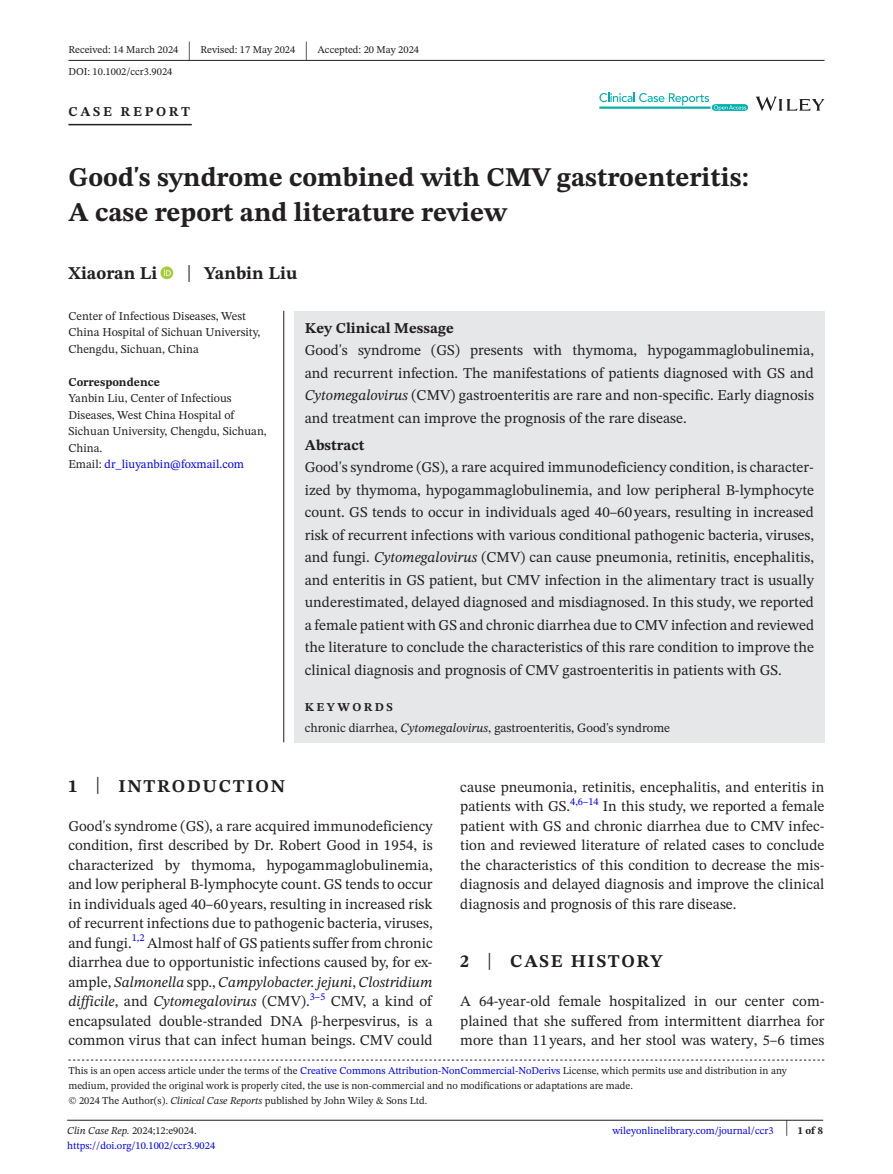
<style>
.page{position:relative;width:893px;height:1174px;background:#fff}
.page>*{position:absolute;margin:0;border:0;box-sizing:border-box;transform-origin:0 0}
.t1{font:700 27px/34.5px "STIX Two Text";color:#231f20}
.t2{font:25.65px "STIX Two Text";color:#231f20;scale:.49 1}
.t3{font:700 18px "STIX Two Text";letter-spacing:.09em;color:#231f20}
.t4{font:700 18px "STIX Two Text";color:#231f20}
.t5{font:15px/19.5px "STIX Two Text";color:#231f20;text-align:justify}
.t6{font:700 15px "STIX Two Text";color:#231f20}
.t7{font:700 13.5px "STIX Two Text";letter-spacing:.2em;color:#231f20}
.t8{font:12.75px "STIX Two Text";color:#231f20}
.t9{font:12px/16.5px "STIX Two Text";color:#231f20}
.t10{font:700 12px "STIX Two Text";color:#231f20}
.t11{font:700 12px "STIX Two Text";letter-spacing:.2em;color:#231f20}
.t12{font:10.5px/15px "STIX Two Text";color:#231f20}
.t13{font:10.5px "STIX Two Text";color:#00f}
.t14{font:700 10.5px "STIX Two Text";color:#231f20}
.s1{font-weight:400;font-size:23.4px}
.s2{color:#00f}
.s3{font-style:italic}
.s4{font-weight:400;font-size:23.7px}
.s5{font-family:"STIX"}
.s6{font-weight:400;font-size:22.2px}
</style>
<div class="page">
<hr style="left:67px;top:1119px;width:756px;height:1px;background:#231f20">
<svg style="left:756px;top:97px;width:68px;height:14px"></svg>
<svg style="left:599px;top:93px;width:149px;height:18px"></svg>
<hr style="left:68px;top:60px;width:756px;height:1px;background:#231f20">
<hr style="left:68px;top:124px;width:124px;height:1px;background:#231f20">
<svg style="left:160px;top:266px;width:13px;height:13px"></svg>
<svg style="left:164px;top:269px;width:7px;height:7px"></svg>
<div style="left:294px;top:311px;width:530px;height:431px;background:#e6e7e9"></div>
<hr style="left:283px;top:311px;width:1px;height:431px;background:#231f20">
<svg style="left:68px;top:1059px;width:756px;height:1px"></svg>
<p class="t12" style="left:68px;top:42px;width:111px">Received: 14 March 2024</p>
<h2 class="t2" style="left:188px;top:32px;width:8px">|</h2>
<p class="t12" style="left:201px;top:42px;width:96px">Revised: 17 May 2024</p>
<h2 class="t2" style="left:305px;top:32px;width:8px">|</h2>
<p class="t12" style="left:318px;top:42px;width:103px">Accepted: 20 May 2024</p>
<p class="t12" style="left:68px;top:64px;width:105px">DOI: 10.1002/ccr3.9024</p>
<p class="t7" style="left:68px;top:101px;width:123px">CASE REPORT</p>
<h1 class="t1" style="left:68px;top:161px;width:682px">Good's syndrome combined with CMV gastroenteritis:<br>A case report and literature review</h1>
<p class="t4" style="left:68px;top:260px;width:91px">Xiaoran Li</p>
<p class="t4" style="left:187px;top:260px;width:112px"><span class="s1">|</span> Yanbin Liu</p>
<p class="t9" style="left:68px;top:307px;width:194px">Center of Infectious Diseases, West<br>China Hospital of Sichuan University,<br>Chengdu, Sichuan, China</p>
<p class="t10" style="left:68px;top:373px;width:93px">Correspondence</p>
<p class="t9" style="left:68px;top:390px;width:200px">Yanbin Liu, Center of Infectious<br>Diseases, West China Hospital of<br>Sichuan University, Chengdu, Sichuan,<br>China.<br>Email: <span class="s2">dr_liuyanbin@foxmail.com</span></p>
<p class="t6" style="left:305px;top:317px;width:150px">Key Clinical Message</p>
<p class="t5" style="left:305px;top:339px;width:511px;line-height:22.5px">Good's syndrome (GS) presents with thymoma, hypogammaglobulinemia, and recurrent infection. The manifestations of patients diagnosed with GS and <span class="s3">Cytomegalovirus</span> (CMV) gastroenteritis are rare and non-specific. Early diagnosis and treatment can improve the prognosis of the rare disease.</p>
<p class="t6" style="left:305px;top:434px;width:61px">Abstract</p>
<p class="t5" style="left:305px;top:456px;width:511px;line-height:22.5px">Good's syndrome (GS), a rare acquired immunodeficiency condition, is character&shy;ized by thymoma, hypogammaglobulinemia, and low peripheral B-lymphocyte count. GS tends to occur in individuals aged 40–60 years, resulting in increased risk of recurrent infections with various conditional pathogenic bacteria, viruses, and fungi. <span class="s3">Cytomegalovirus</span> (CMV) can cause pneumonia, retinitis, encephalitis, and enteritis in GS patient, but CMV infection in the alimentary tract is usually underestimated, delayed diagnosed and misdiagnosed. In this study, we reported a female patient with GS and chronic diarrhea due to CMV infection and reviewed the literature to conclude the characteristics of this rare condition to improve the clinical diagnosis and prognosis of CMV gastroenteritis in patients with GS.</p>
<p class="t11" style="left:305px;top:698px;width:90px">KEYWORDS</p>
<p class="t8" style="left:305px;top:718px;width:367px">chronic diarrhea, <span class="s3">Cytomegalovirus</span>, gastroenteritis, Good's syndrome</p>
<p class="t3" style="left:68px;top:773px;width:218px">1 <span class="s4">|</span> INTRODUCTION</p>
<p class="t5" style="left:68px;top:816px;width:366px">Good's syndrome (GS), a rare acquired immunodeficiency condition, first described by Dr. Robert Good in 1954, is characterized by thymoma, hypogammaglobulinemia, and low peripheral B-lymphocyte count. GS tends to occur in individuals aged 40–60 years, resulting in increased risk of recurrent infections due to pathogenic bacteria, viruses, and fungi.</p>
<p class="t13" style="left:132px;top:930px;width:14px">1,2</p>
<p class="t5" style="left:68px;top:933px;width:366px;text-indent:79px">Almost half of GS patients suffer from chronic diarrhea due to opportunistic infections caused by, for ex&shy;ample, <span class="s3">Salmonella</span> spp., <span class="s3">Campylobacter. jejuni</span>, <span class="s3">Clostridium difficile</span>, and <span class="s3">Cytomegalovirus</span> (CMV).</p>
<p class="t13" style="left:310px;top:988px;width:17px">3–5</p>
<p class="t5" style="left:68px;top:991px;width:366px;text-indent:262px">CMV, a kind of encapsulated double-stranded DNA <span class="s5">β</span>-herpesvirus, is a common virus that can infect human beings. CMV could</p>
<p class="t5" style="left:460px;top:777px;width:366px">cause pneumonia, retinitis, encephalitis, and enteritis in patients with GS.</p>
<p class="t13" style="left:570px;top:793px;width:30px">4,6–14</p>
<p class="t5" style="left:460px;top:796px;width:366px;text-indent:143px">In this study, we reported a female patient with GS and chronic diarrhea due to CMV infec&shy;tion and reviewed literature of related cases to conclude the characteristics of this condition to decrease the mis&shy;diagnosis and delayed diagnosis and improve the clinical diagnosis and prognosis of this rare disease.</p>
<p class="t3" style="left:460px;top:948px;width:204px">2 <span class="s4">|</span> CASE HISTORY</p>
<p class="t5" style="left:460px;top:991px;width:366px">A 64-year-old female hospitalized in our center com&shy;plained that she suffered from intermittent diarrhea for more than 11 years, and her stool was watery, 5–6 times</p>
<p class="t12" style="left:68px;top:1063px;width:720px">This is an open access article under the terms of the <span class="s2">Creative Commons Attribution-NonCommercial-NoDerivs</span> License, which permits use and distribution in any medium, provided the original work is properly cited, the use is non-commercial and no modifications or adaptations are made.<br>© 2024 The Author(s). <span class="s3">Clinical Case Reports</span> published by John Wiley &amp; Sons Ltd.</p>
<p class="t12" style="left:67px;top:1123px;width:131px"><span class="s3">Clin Case Rep.</span> 2024;12:e9024.</p>
<p class="t14" style="left:785px;top:1123px;width:39px"><span class="s6">|</span> 1 of 8</p>
<p class="t13" style="left:67px;top:1138px;width:150px">https://doi.org/10.1002/ccr3.9024</p>
<p class="t13" style="left:612px;top:1123px;width:163px">wileyonlinelibrary.com/journal/ccr3</p>
</div>
